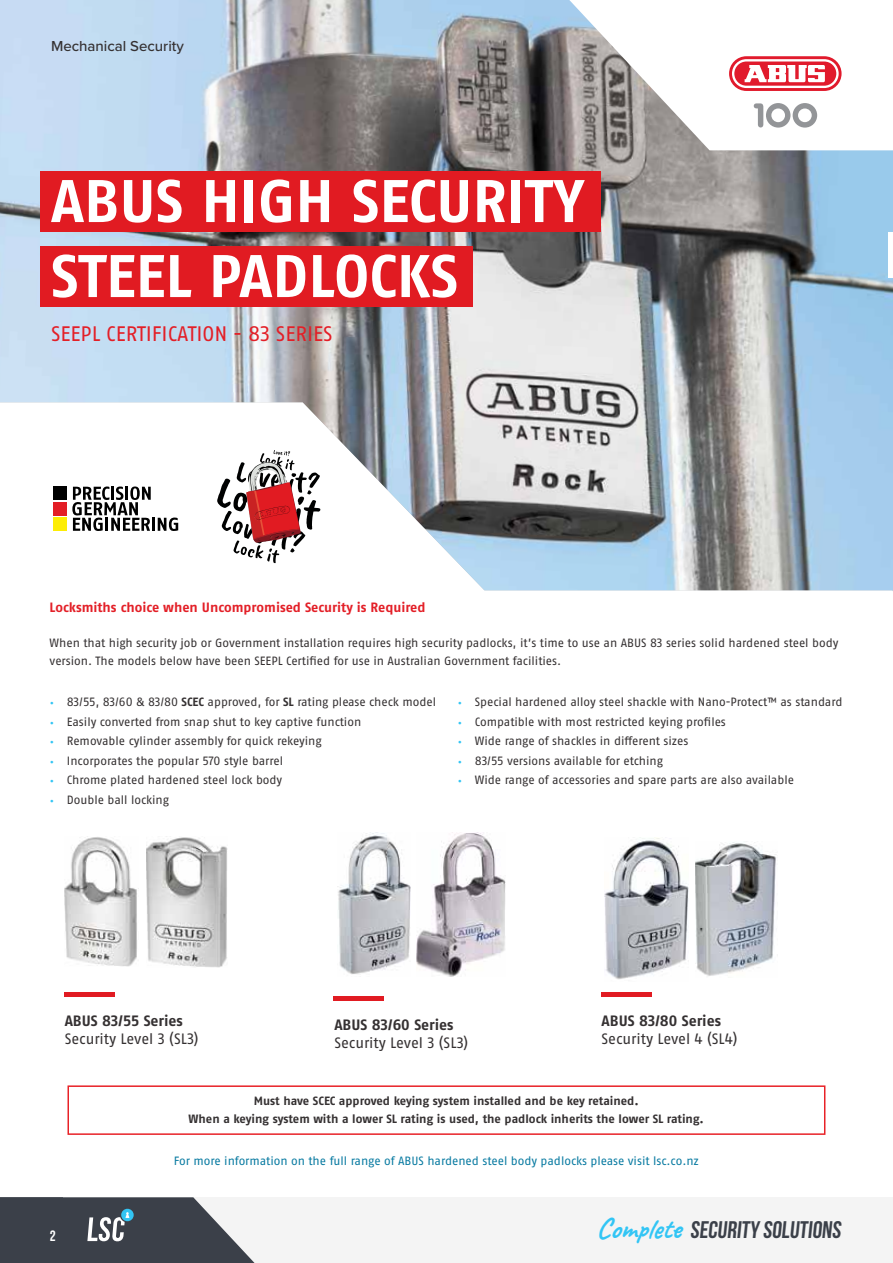
<style>
.page{position:relative;width:893px;height:1263px;background:#fff}
.page>*{position:absolute;margin:0;border:0;box-sizing:border-box;transform-origin:0 0}
.t1{font:700 60px/75px "ABUS Fago Pro";color:#fff}
.t2{font:700 28.5px "Caveat";color:#32c5f4}
.t3{font:700 24px "Bebas Neue";color:#3b4049}
.t4{font:21px "ABUS Fago Pro";color:#e31f27}
.t5{font:15px "ABUS Fago Pro";letter-spacing:-.005em;color:#353132}
.t6{font:700 15px "ABUS Fago Pro";color:#353132}
.t7{font:500 15px "Proxima Nova";color:#353132}
.t8{font:700 15px "Bebas Neue";color:#fff}
.t9{font:700 13.5px "ABUS Fago Pro";color:#e31f27}
.t10{font:12px/18px "ABUS Fago Pro";letter-spacing:-.005em;color:#353132}
.t11{font:700 12px/18px "ABUS Fago Pro";letter-spacing:-.005em;color:#353132;text-align:center}
.t12{font:12px "ABUS Fago Pro";letter-spacing:-.005em;color:#087aa1}
.s1{font-family:"Proxima Nova";color:#32c5f4}
.s2{font-weight:700}
</style>
<div class="page">
<div style="left:63px;top:1197px;width:830px;height:66px;background:#f4f4f4"></div>
<svg style="left:0;top:1197px;width:255px;height:66px"></svg>
<img style="left:0;top:0;width:893px;height:591px">
<svg style="left:569px;top:0;width:323px;height:150px"></svg>
<img style="left:146px;top:836px;width:82px;height:132px">
<img style="left:65px;top:836px;width:72px;height:131px">
<img style="left:338px;top:833px;width:72px;height:141px">
<img style="left:416px;top:833px;width:89px;height:143px">
<img style="left:604px;top:838px;width:84px;height:142px">
<img style="left:695px;top:842px;width:81px;height:134px">
<div style="left:68px;top:1085px;width:757px;height:50px;border:2px solid #e82227"></div>
<hr style="left:892px;top:0;width:1px;height:267px;background:#3b4049">
<div style="left:888px;top:233px;width:5px;height:45px;background:#fff"></div>
<div style="left:40px;top:171px;width:561px;height:60px;background:#e11b22"></div>
<div style="left:40px;top:247px;width:432px;height:60px;background:#e11b22"></div>
<svg style="left:51px;top:484px;width:18px;height:49px"></svg>
<div style="left:53px;top:487px;width:14px;height:13px;background:#000"></div>
<div style="left:53px;top:518px;width:14px;height:13px;background:#fded05"></div>
<div style="left:53px;top:502px;width:14px;height:13px;background:#e31e26"></div>
<svg style="left:72px;top:486px;width:106px;height:45px"></svg>
<div style="left:334px;top:996px;width:50px;height:5px;background:#e11b22"></div>
<hr style="left:64px;top:993px;width:50px;height:4px;background:#e11b22">
<hr style="left:602px;top:993px;width:50px;height:4px;background:#e11b22">
<svg style="left:754px;top:103px;width:63px;height:25px"></svg>
<div style="left:729px;top:56px;width:113px;height:35px;background:#e11a2c;border-radius:17px"></div>
<svg style="left:732px;top:59px;width:107px;height:29px"></svg>
<svg style="left:217px;top:450px;width:103px;height:113px"></svg>
<p class="t7" style="left:51px;top:35px;width:134px">Mechanical Security</p>
<h1 class="t1" style="left:51px;top:164px;width:535px">ABUS HIGH SECURITY<br>STEEL PADLOCKS</h1>
<h3 class="t4" style="left:51px;top:321px;width:283px">SEEPL CERTIFICATION - 83 SERIES</h3>
<p class="t9" style="left:50px;top:599px;width:377px">Locksmiths choice when Uncompromised Security is Required</p>
<p class="t10" style="left:50px;top:634px;width:790px">When that high security job or Government installation requires high security padlocks, it’s time to use an ABUS 83 series solid hardened steel body version. The models below have been SEEPL Certified for use in Australian Government facilities.</p>
<p class="t10" style="left:50px;top:693px;width:388px"><span class="s1">•</span> 83/55, 83/60 &amp; 83/80 <span class="s2">SCEC</span> approved, for <span class="s2">SL</span> rating please check model</p>
<p class="t10" style="left:50px;top:712px;width:313px"><span class="s1">•</span> Easily converted from snap shut to key captive function</p>
<p class="t10" style="left:50px;top:732px;width:273px"><span class="s1">•</span> Removable cylinder assembly for quick rekeying</p>
<p class="t10" style="left:50px;top:751px;width:235px"><span class="s1">•</span> Incorporates the popular 570 style barrel</p>
<p class="t10" style="left:50px;top:771px;width:234px"><span class="s1">•</span> Chrome plated hardened steel lock body</p>
<p class="t10" style="left:50px;top:790px;width:121px"><span class="s1">•</span> Double ball locking</p>
<p class="t10" style="left:458px;top:693px;width:386px"><span class="s1">•</span> Special hardened alloy steel shackle with Nano-Protect™ as standard</p>
<p class="t10" style="left:458px;top:712px;width:270px"><span class="s1">•</span> Compatible with most restricted keying profiles</p>
<p class="t10" style="left:458px;top:732px;width:232px"><span class="s1">•</span> Wide range of shackles in different sizes</p>
<p class="t10" style="left:458px;top:751px;width:207px"><span class="s1">•</span> 83/55 versions available for etching</p>
<p class="t10" style="left:458px;top:771px;width:338px"><span class="s1">•</span> Wide range of accessories and spare parts are also available</p>
<p class="t6" style="left:65px;top:1012px;width:120px">ABUS 83/55 Series</p>
<p class="t5" style="left:65px;top:1030px;width:135px">Security Level 3 (SL3)</p>
<p class="t6" style="left:334px;top:1016px;width:121px">ABUS 83/60 Series</p>
<p class="t5" style="left:334px;top:1034px;width:135px">Security Level 3 (SL3)</p>
<p class="t6" style="left:602px;top:1012px;width:121px">ABUS 83/80 Series</p>
<p class="t5" style="left:602px;top:1030px;width:137px">Security Level 4 (SL4)</p>
<p class="t11" style="left:189px;top:1091px;width:517px">Must have SCEC approved keying system installed and be key retained.<br>When a keying system with a lower SL rating is used, the padlock inherits the lower SL rating.</p>
<p class="t8" style="left:50px;top:1228px;width:7px">2</p>
<p class="t12" style="left:174px;top:1154px;width:527px">For more information on the full range of ABUS hardened steel body padlocks please visit lsc.co.nz</p>
<h2 class="t2" style="left:596px;top:1211px;width:86px">Complete</h2>
<h3 class="t3" style="left:690px;top:1217px;width:155px">SECURITY SOLUTIONS</h3>
</div>
